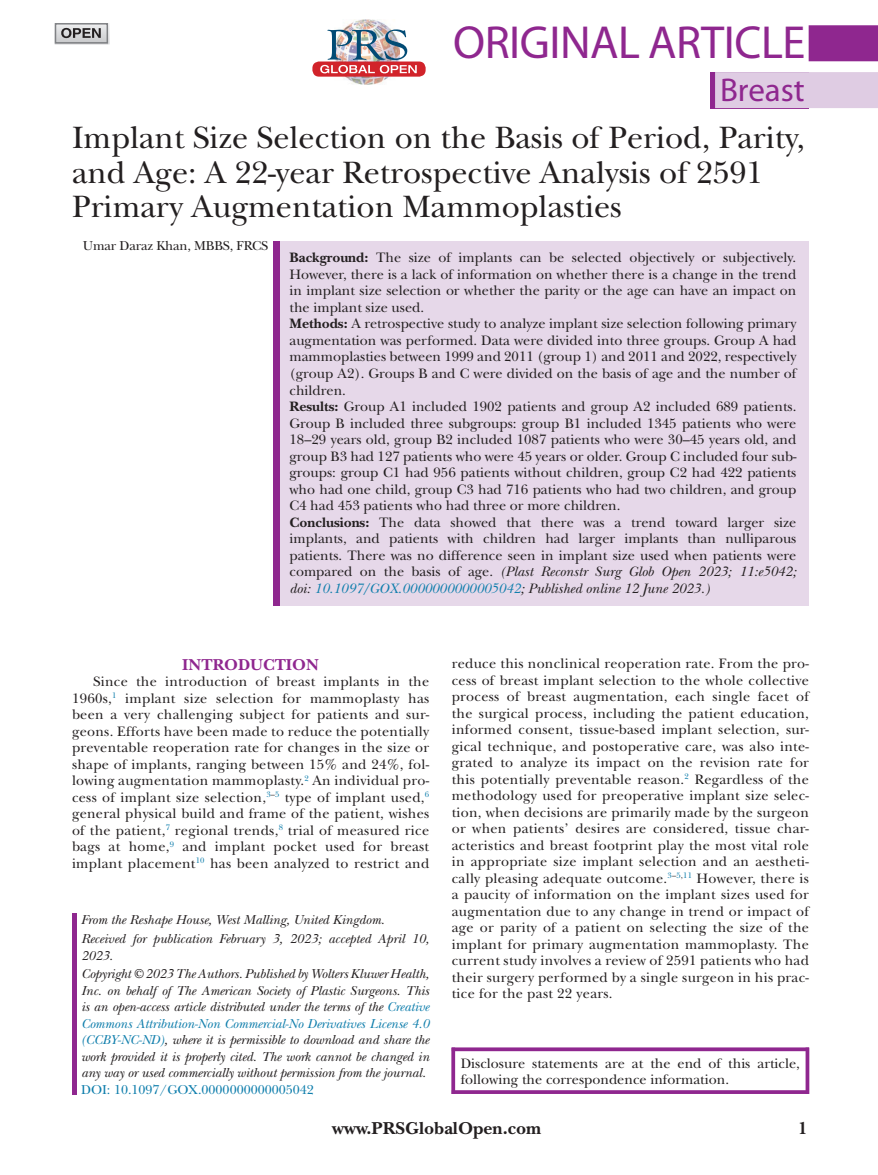
<style>
.page{position:relative;width:878px;height:1175px;background:#fff}
.page>*{position:absolute;margin:0;border:0;box-sizing:border-box;transform-origin:0 0}
.t1{font:46.5px "Myriad Pro";letter-spacing:-.01em;color:#8f278f}
.t2{font:33px "Myriad Pro";color:#8f278f}
.t3{font:32.25px/34.5px "New Baskerville Std";color:#231f20}
.t4{font:700 18px "New Baskerville Std";color:#231f20}
.t5{font:700 16.5px "New Baskerville Std";color:#8f278f}
.t6{font:14.25px/16.5px "New Baskerville Std";color:#231f20}
.t7{font:italic 13.5px/16.5px "New Baskerville Std";letter-spacing:-.005em;color:#231f20}
.t8{font:13.5px "New Baskerville Std";color:#0f7eac}
.t9{font:13.5px "New Baskerville Std";letter-spacing:-.01em;color:#231f20}
.s1{font-weight:700}
.s2{font-style:italic}
.s3{font-style:italic;color:#0f7eac}
.s4{color:#0f7eac}
</style>
<div class="page">
<div style="left:710px;top:72px;width:98px;height:36px;background:#8f278f"></div>
<div style="left:715px;top:72px;width:163px;height:36px;background:#dfcce3"></div>
<div style="left:808px;top:25px;width:70px;height:36px;background:#8f278f"></div>
<img style="left:343px;top:20px;width:48px;height:64px">
<div style="left:312px;top:61px;width:113px;height:16px;background:#d1232a;border-radius:7px"></div>
<img style="left:320px;top:29px;width:97px;height:44px">
<div style="left:274px;top:126px;width:534px;height:479px;background:#e6d8e9"></div>
<div style="left:274px;top:240px;width:6px;height:76px;background:#8f278f"></div>
<div style="left:274px;top:306px;width:6px;height:93px;background:#8f278f"></div>
<div style="left:274px;top:388px;width:6px;height:126px;background:#8f278f"></div>
<div style="left:274px;top:504px;width:6px;height:101px;background:#8f278f"></div>
<hr style="left:72px;top:913px;width:4px;height:17px;background:#8f278f">
<hr style="left:72px;top:930px;width:4px;height:35px;background:#8f278f">
<hr style="left:72px;top:965px;width:4px;height:118px;background:#8f278f">
<hr style="left:72px;top:1081px;width:4px;height:13px;background:#8f278f">
<div style="left:272px;top:126px;width:536px;height:115px;background:#fff"></div>
<img style="left:54px;top:23px;width:55px;height:22px">
<div style="left:55px;top:23px;width:53px;height:21px;border:2px solid #808285"></div>
<svg style="left:61px;top:28px;width:40px;height:10px"></svg>
<svg style="left:451px;top:1047px;width:4px;height:47px"></svg>
<svg style="left:805px;top:1047px;width:4px;height:47px"></svg>
<svg style="left:452px;top:1047px;width:356px;height:4px"></svg>
<svg style="left:452px;top:1090px;width:356px;height:4px"></svg>
<h1 class="t1" style="left:453px;top:14px;width:354px">ORIGINAL ARTICLE</h1>
<h2 class="t2" style="left:720px;top:69px;width:86px">BREAST</h2>
<h3 class="t3" style="left:72px;top:121px;width:734px">Implant Size Selection on the Basis of Period, Parity, and Age: A 22-year Retrospective Analysis of 2591<br>Primary Augmentation Mammoplasties</h3>
<p class="t9" style="left:83px;top:238px;width:187px">Umar Daraz Khan, MBBS, FRCS</p>
<p class="t6" style="left:289px;top:250px;width:508px"><span class="s1">Background:</span> The size of implants can be selected objectively or subjectively.<br>However, there is a lack of information on whether there is a change in the trend in implant size selection or whether the parity or the age can have an impact on the implant size used.<br><span class="s1">Methods:</span> A retrospective study to analyze implant size selection following primary augmentation was performed. Data were divided into three groups. Group A had mammoplasties between 1999 and 2011 (group 1) and 2011 and 2022, respectively (group A2). Groups B and C were divided on the basis of age and the number of children.<br><span class="s1">Results:</span> Group A1 included 1902 patients and group A2 included 689 patients.<br>Group B included three subgroups: group B1 included 1345 patients who were 18–29 years old, group B2 included 1087 patients who were 30–45 years old, and group B3 had 127 patients who were 45 years or older. Group C included four sub&shy;groups: group C1 had 956 patients without children, group C2 had 422 patients who had one child, group C3 had 716 patients who had two children, and group C4 had 453 patients who had three or more children.<br><span class="s1">Conclusions:</span> The data showed that there was a trend toward larger size implants, and patients with children had larger implants than nulliparous patients. There was no difference seen in implant size used when patients were compared on the basis of age. <span class="s2">(Plast Reconstr Surg Glob Open 2023; 11:e5042; doi:</span> <span class="s3">10.1097/GOX.0000000000005042</span><span class="s2">; Published online 12 June 2023.)</span></p>
<p class="t5" style="left:182px;top:655px;width:138px">INTRODUCTION</p>
<p class="t6" style="left:72px;top:673px;width:359px;text-align:justify;text-indent:21px">Since the introduction of breast implants in the 1960s,<sup>1</sup> implant size selection for mammoplasty has been a very challenging subject for patients and sur&shy;geons. Efforts have been made to reduce the potentially preventable reoperation rate for changes in the size or shape of implants, ranging between 15% and 24%, fol&shy;lowing augmentation mammoplasty.<sup>2</sup> An individual pro&shy;cess of implant size selection,<sup>3</sup><sup>–</sup><sup>5</sup> type of implant used,<sup>6 </sup>general physical build and frame of the patient, wishes of the patient,<sup>7</sup> regional trends,<sup>8</sup> trial of measured rice bags at home,<sup>9</sup> and implant pocket used for breast implant placement<sup>10</sup> has been analyzed to restrict and</p>
<p class="t7" style="left:81px;top:910px;width:349px;line-height:18.8px">From the Reshape House, West Malling, United Kingdom.<br>Received for publication February 3, 2023; accepted April 10,</p>
<p class="t7" style="left:81px;top:946px;width:350px;line-height:18.8px">2023.<br>Copyright © 2023 The Authors. Published by Wolters Kluwer Health,</p>
<p class="t7" style="left:81px;top:982px;width:350px;text-align:justify">Inc. on behalf of The American Society of Plastic Surgeons. This is an open-access article distributed under the terms of the <span class="s4">Creative Commons Attribution-Non Commercial-No Derivatives License 4.0 (CCBY-NC-ND)</span>, where it is permissible to download and share the work provided it is properly cited. The work cannot be changed in any way or used commercially without permission from the journal.</p>
<p class="t8" style="left:81px;top:1081px;width:234px">DOI: 10.1097/GOX.0000000000005042</p>
<p class="t6" style="left:451px;top:655px;width:359px;text-align:justify">reduce this nonclinical reoperation rate. From the pro&shy;cess of breast implant selection to the whole collective process of breast augmentation, each single facet of the surgical process, including the patient education, informed consent, tissue-based implant selection, sur&shy;gical technique, and postoperative care, was also inte&shy;grated to analyze its impact on the revision rate for this potentially preventable reason.<sup>2</sup> Regardless of the methodology used for preoperative implant size selec&shy;tion, when decisions are primarily made by the surgeon or when patients’ desires are considered, tissue char&shy;acteristics and breast footprint play the most vital role in appropriate size implant selection and an aestheti&shy;cally pleasing adequate outcome.<sup>3</sup><sup>–</sup><sup>5</sup><sup>,</sup><sup>11</sup> However, there is a paucity of information on the implant sizes used for augmentation due to any change in trend or impact of age or parity of a patient on selecting the size of the implant for primary augmentation mammoplasty. The current study involves a review of 2591 patients who had their surgery performed by a single surgeon in his prac&shy;tice for the past 22 years.</p>
<p class="t6" style="left:460px;top:1054px;width:341px">Disclosure statements are at the end of this article, following the correspondence information.</p>
<p class="t4" style="left:332px;top:1118px;width:210px">www.PRSGlobalOpen.com</p>
<p class="t4" style="left:798px;top:1118px;width:11px">1</p>
</div>
